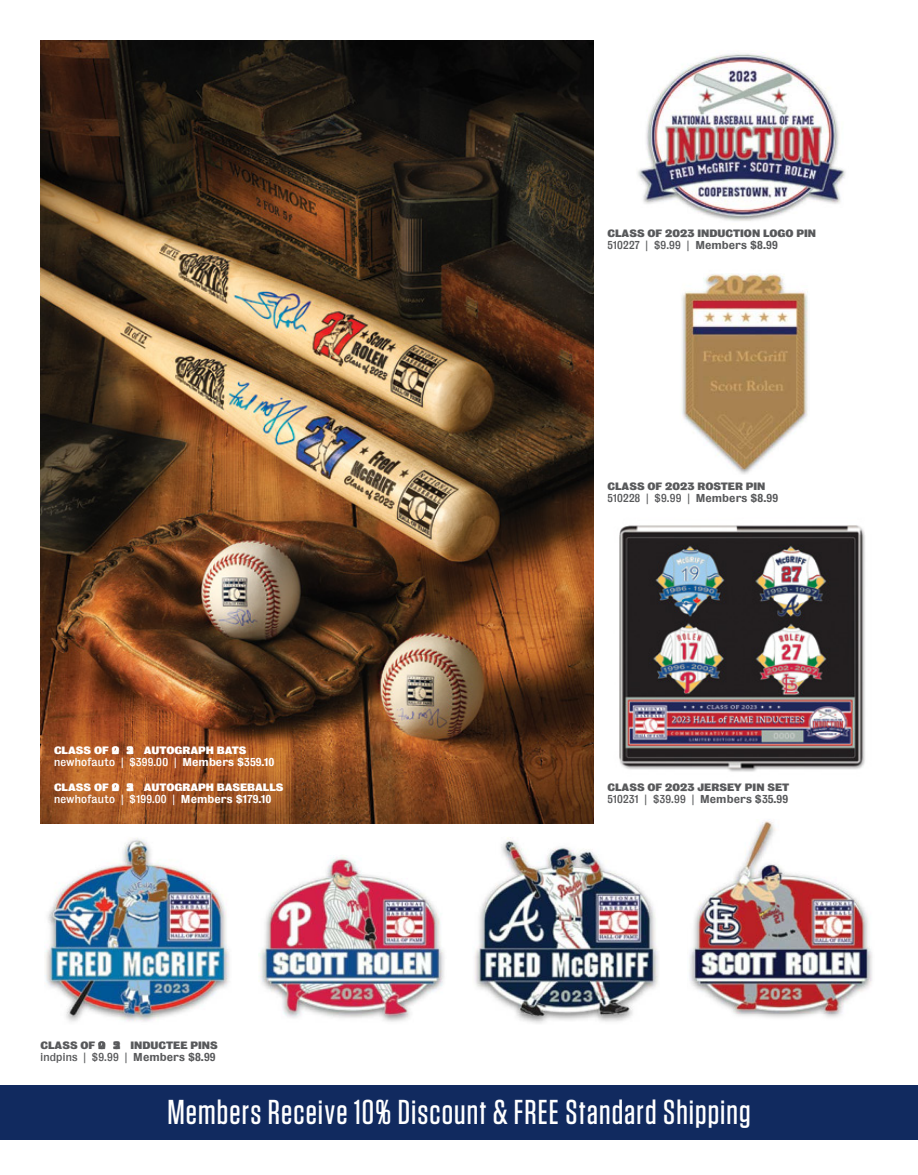
<style>
.page{position:relative;width:918px;height:1175px;background:#fff}
.page>*{position:absolute;margin:0;border:0;box-sizing:border-box;transform-origin:0 0}
.t1{font:500 34.5px "Tungsten";letter-spacing:.03em;color:#fff}
.t2{font:10.5px "Bureau Grot";letter-spacing:.02em;color:#58595b}
.t3{font:10.5px "Bureau Grot";letter-spacing:.02em;color:#fff}
.t4{font:900 9.75px "Bureau Grot";color:#58595b}
.t5{font:900 9.75px "Bureau Grot";color:#fff}
.s1{font-weight:500}
</style>
<div class="page">
<div style="left:0;top:1085px;width:918px;height:54px;background:#112a5f"></div>
<img style="left:619px;top:525px;width:246px;height:247px">
<img style="left:681px;top:273px;width:127px;height:201px">
<img style="left:637px;top:52px;width:209px;height:169px">
<img style="left:40px;top:40px;width:554px;height:784px">
<img style="left:475px;top:837px;width:183px;height:187px">
<img style="left:45px;top:838px;width:184px;height:184px">
<img style="left:259px;top:857px;width:185px;height:165px">
<img style="left:733px;top:1013px;width:108px;height:5px">
<img style="left:689px;top:821px;width:183px;height:192px">
<p class="t4" style="left:608px;top:228px;width:210px">CLASS OF 2023 INDUCTION LOGO PIN</p>
<p class="t2" style="left:608px;top:239px;width:172px">510227 | $9.99 | <span class="s1">Members $8.99</span></p>
<p class="t5" style="left:54px;top:744px;width:81px">CLASS OF 20 23</p>
<p class="t5" style="left:144px;top:744px;width:104px">AUTOGRAPH BATS</p>
<p class="t3" style="left:54px;top:756px;width:221px">newhofauto | $399.00 | <span class="s1">Members $359.10</span></p>
<p class="t5" style="left:54px;top:781px;width:81px">CLASS OF 20 23</p>
<p class="t5" style="left:144px;top:781px;width:141px">AUTOGRAPH BASEBALLS</p>
<p class="t3" style="left:54px;top:793px;width:219px">newhofauto | $199.00 | <span class="s1">Members $179.10</span></p>
<p class="t4" style="left:40px;top:1039px;width:81px">CLASS OF 20 23</p>
<p class="t4" style="left:130px;top:1039px;width:89px">INDUCTEE PINS</p>
<p class="t2" style="left:40px;top:1051px;width:177px">indpins | $9.99 | <span class="s1">Members $8.99</span></p>
<p class="t4" style="left:608px;top:480px;width:160px">CLASS OF 2023 ROSTER PIN</p>
<p class="t2" style="left:608px;top:492px;width:172px">510228 | $9.99 | <span class="s1">Members $8.99</span></p>
<p class="t4" style="left:608px;top:781px;width:183px">CLASS OF 2023 JERSEY PIN SET</p>
<p class="t2" style="left:608px;top:793px;width:182px">510231 | $39.99 | <span class="s1">Members $35.99</span></p>
<h1 class="t1" style="left:168px;top:1094px;width:585px">Members Receive 10% Discount &amp; FREE Standard Shipping</h1>
</div>
